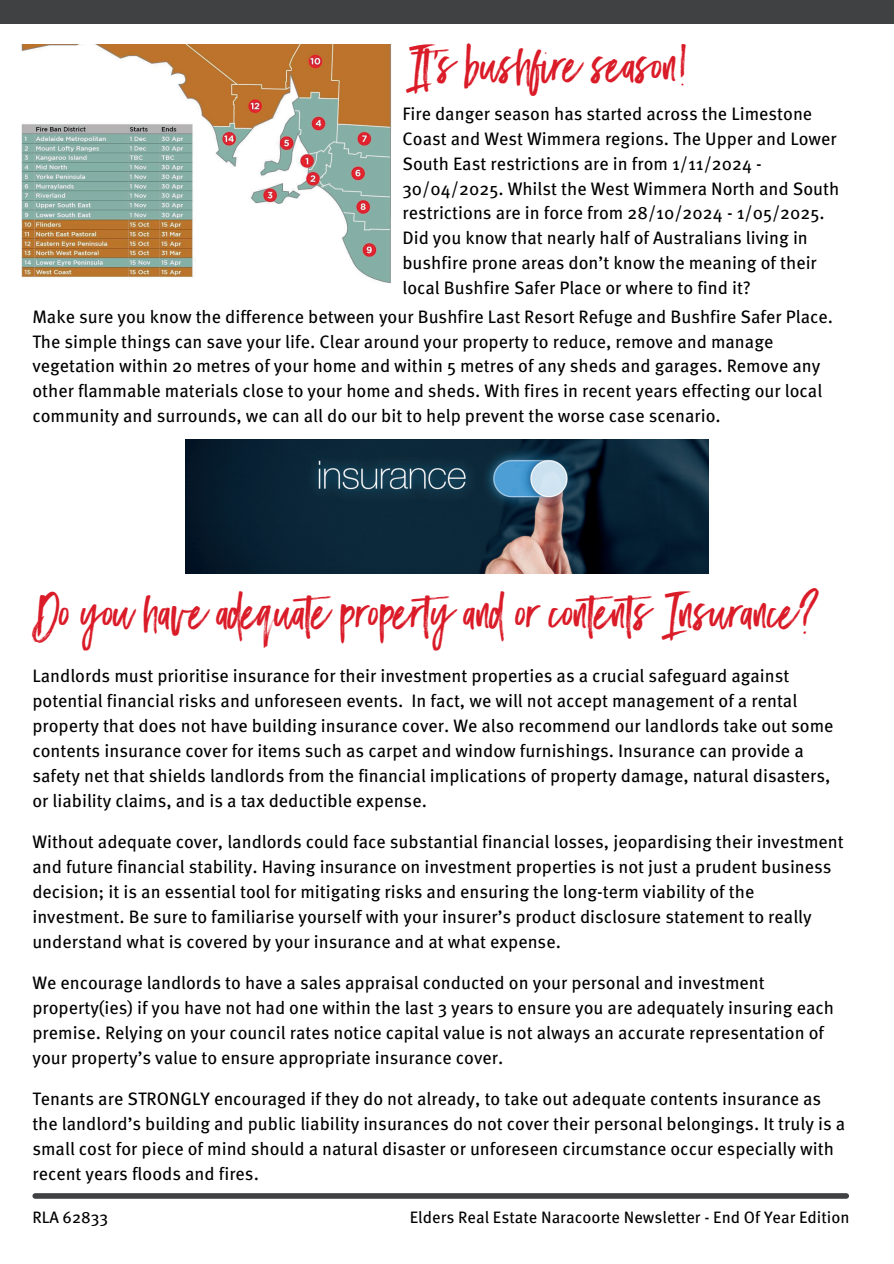
<style>
.page{position:relative;width:894px;height:1264px;background:#fff}
.page>*{position:absolute;margin:0;border:0;box-sizing:border-box;transform-origin:0 0}
.t1{font:46.95px "Black Diamond";color:#da1b28}
.t2{font:18px/25px "Meta OT";color:#000}
.t3{font:16.5px "Meta OT";color:#000}
</style>
<div class="page">
<div style="left:0;top:0;width:893px;height:23px;background:#3f4143"></div>
<div style="left:35px;top:1193px;width:811px;height:5px;background:#3f4143"></div>
<img style="left:21px;top:45px;width:371px;height:239px">
<img style="left:185px;top:439px;width:523px;height:134px">
<h1 class="t1" style="left:407px;top:35px;width:284px">It’s bushfire season!</h1>
<p class="t2" style="left:402px;top:102px;width:438px">Fire danger season has started across the Limestone Coast and West Wimmera regions. The Upper and Lower South East restrictions are in from 1/11/2024 - 30/04/2025. Whilst the West Wimmera North and South restrictions are in force from 28/10/2024 - 1/05/2025.<br>Did you know that nearly half of Australians living in bushfire prone areas don’t know the meaning of their local Bushfire Safer Place or where to find it?</p>
<p class="t2" style="left:32px;top:304px;width:802px">Make sure you know the difference between your Bushfire Last Resort Refuge and Bushfire Safer Place.<br>The simple things can save your life. Clear around your property to reduce, remove and manage vegetation within 20 metres of your home and within 5 metres of any sheds and garages. Remove any other flammable materials close to your home and sheds. With fires in recent years effecting our local community and surrounds, we can all do our bit to help prevent the worse case scenario.</p>
<h1 class="t1" style="left:37px;top:582px;width:782px">Do you have adequate property and or contents Insurance?</h1>
<p class="t2" style="left:32px;top:663px;width:802px">Landlords must prioritise insurance for their investment properties as a crucial safeguard against potential financial risks and unforeseen events. In fact, we will not accept management of a rental property that does not have building insurance cover. We also recommend our landlords take out some contents insurance cover for items such as carpet and window furnishings. Insurance can provide a safety net that shields landlords from the financial implications of property damage, natural disasters, or liability claims, and is a tax deductible expense.</p>
<p class="t2" style="left:32px;top:829px;width:812px">Without adequate cover, landlords could face substantial financial losses, jeopardising their investment and future financial stability. Having insurance on investment properties is not just a prudent business decision; it is an essential tool for mitigating risks and ensuring the long-term viability of the investment. Be sure to familiarise yourself with your insurer’s product disclosure statement to really understand what is covered by your insurance and at what expense.</p>
<p class="t2" style="left:32px;top:970px;width:803px">We encourage landlords to have a sales appraisal conducted on your personal and investment property(ies) if you have not had one within the last 3 years to ensure you are adequately insuring each premise. Relying on your council rates notice capital value is not always an accurate representation of your property’s value to ensure appropriate insurance cover.</p>
<p class="t2" style="left:32px;top:1086px;width:814px">Tenants are STRONGLY encouraged if they do not already, to take out adequate contents insurance as the landlord’s building and public liability insurances do not cover their personal belongings. It truly is a small cost for piece of mind should a natural disaster or unforeseen circumstance occur especially with recent years floods and fires.</p>
<p class="t3" style="left:32px;top:1207px;width:77px">RLA 62833</p>
<p class="t3" style="left:410px;top:1207px;width:441px">Elders Real Estate Naracoorte Newsletter - End Of Year Edition</p>
</div>
